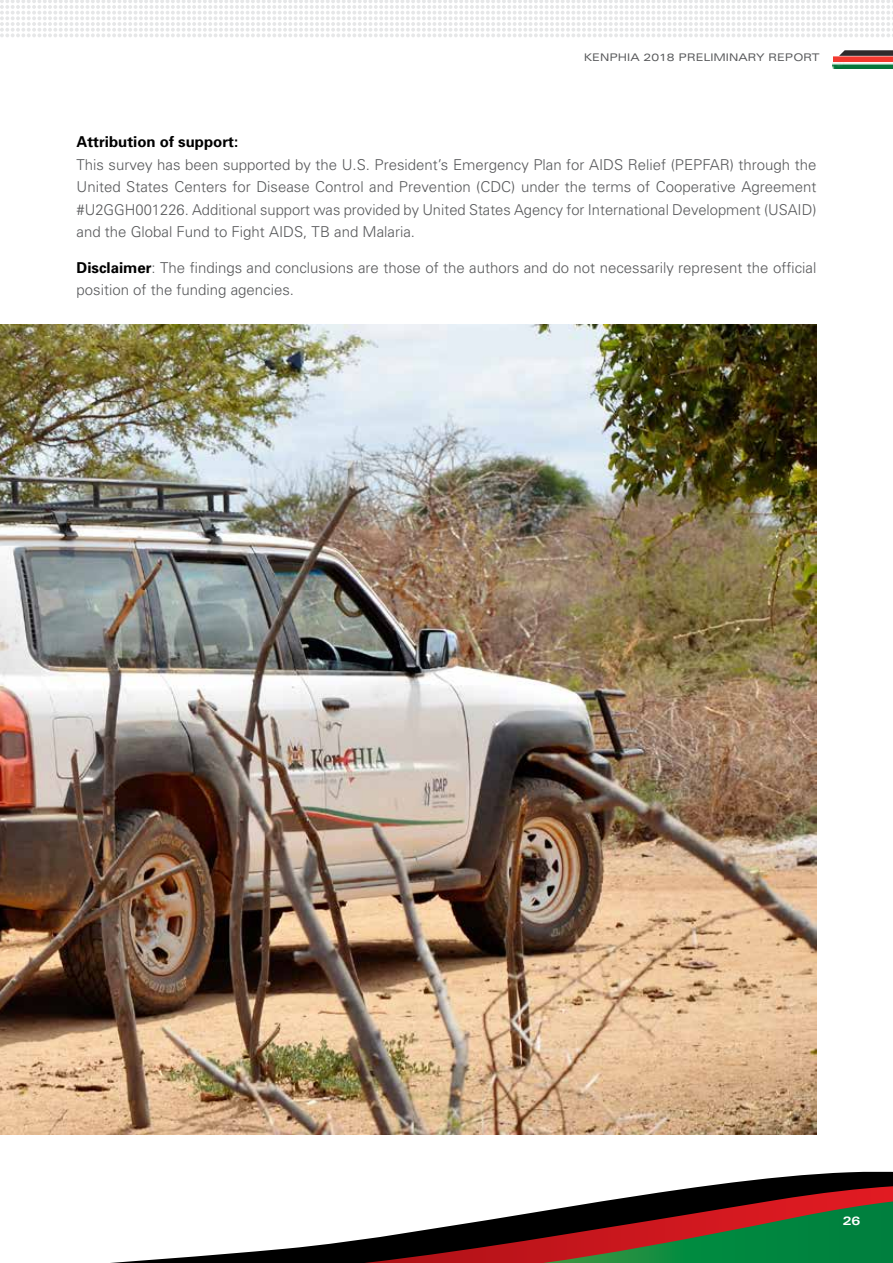
<style>
.page{position:relative;width:893px;height:1263px;background:#fff}
.page>*{position:absolute;margin:0;border:0;box-sizing:border-box;transform-origin:0 0}
.t1{font:300 15px/22.5px "Univers";color:#58595b;text-align:justify}
.t2{font:700 15px "Univers";color:#000}
.t3{font:700 expanded 12px "Univers";color:#fff}
.t4{font:expanded 10.5px "Univers";color:#58595b}
.s1{font-weight:700;color:#000}
</style>
<div class="page">
<svg style="left:0;top:0;width:893px;height:37px"></svg>
<svg style="left:839px;top:50px;width:54px;height:6px"></svg>
<div style="left:833px;top:56px;width:60px;height:6px;background:#f3392f"></div>
<img style="left:832px;top:63px;width:61px;height:5px">
<svg style="left:110px;top:1171px;width:783px;height:92px"></svg>
<svg style="left:364px;top:1186px;width:529px;height:77px"></svg>
<img style="left:0;top:324px;width:816px;height:811px">
<p class="t4" style="left:584px;top:52px;width:237px">KENPHIA 2018 PRELIMINARY REPORT</p>
<p class="t2" style="left:77px;top:132px;width:163px">Attribution of support:</p>
<p class="t1" style="left:77px;top:153px;width:741px">This survey has been supported by the U.S. President’s Emergency Plan for AIDS Relief (PEPFAR) through the United States Centers for Disease Control and Prevention (CDC) under the terms of Cooperative Agreement #U2GGH001226. Additional support was provided by United States Agency for International Development (USAID) and the Global Fund to Fight AIDS, TB and Malaria.</p>
<p class="t1" style="left:77px;top:256px;width:741px"><span class="s1">Disclaimer</span>: The findings and conclusions are those of the authors and do not necessarily represent the official position of the funding agencies.</p>
<p class="t3" style="left:843px;top:1214px;width:19px">26</p>
</div>
